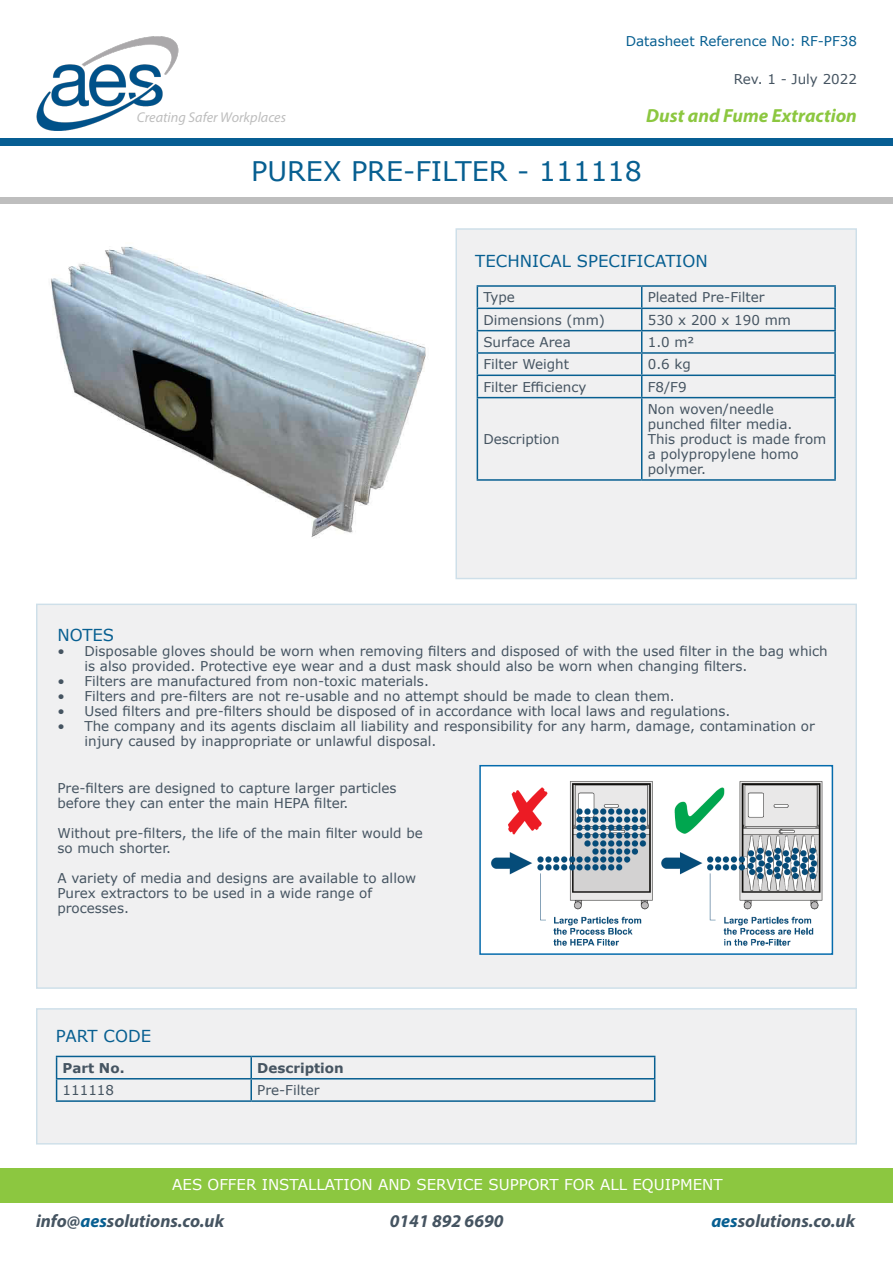
<style>
.page{position:relative;width:893px;height:1263px;background:#fff}
.page>*{position:absolute;margin:0;border:0;box-sizing:border-box;transform-origin:0 0}
.t1{font:27px "Verdana";color:#075f91}
.t2{font:italic 700 19.05px "Myriad Pro";color:#8cc740}
.t3{font:italic 700 18px "Myriad Pro";color:#455461}
.t4{font:16.5px "Verdana";color:#075f91}
.t5{font:15px "Verdana";color:#fff}
.t6{font:italic 14.25px "Myriad Pro";color:#bebebe}
.t7{font:13.5px/15px "Verdana";color:#455461}
.t8{font:13.5px "Verdana";color:#075f91}
.t9{font:700 13.5px "Verdana";color:#455461}
.s1{color:#075f91}
</style>
<div class="page">
<div style="left:455px;top:228px;width:402px;height:351px;background:#f0f0f1"></div>
<div style="left:36px;top:604px;width:821px;height:385px;background:#f0f0f1"></div>
<div style="left:36px;top:1008px;width:821px;height:136px;background:#f0f0f1"></div>
<img style="left:36px;top:36px;width:143px;height:94px">
<div style="left:0;top:138px;width:893px;height:8px;background:#075e93"></div>
<div style="left:0;top:198px;width:893px;height:6px;background:#bebebe"></div>
<div style="left:0;top:1169px;width:893px;height:34px;background:#8cc740"></div>
<hr style="left:477px;top:285px;width:165px;height:2px;background:#075f91">
<hr style="left:642px;top:285px;width:194px;height:2px;background:#075f91">
<hr style="left:834px;top:287px;width:2px;height:21px;background:#075f91">
<hr style="left:477px;top:308px;width:165px;height:1px;background:#075f91">
<hr style="left:642px;top:308px;width:194px;height:1px;background:#075f91">
<hr style="left:834px;top:309px;width:2px;height:21px;background:#075f91">
<hr style="left:477px;top:330px;width:165px;height:1px;background:#075f91">
<hr style="left:642px;top:330px;width:194px;height:1px;background:#075f91">
<hr style="left:834px;top:331px;width:2px;height:21px;background:#075f91">
<hr style="left:477px;top:352px;width:165px;height:2px;background:#075f91">
<hr style="left:642px;top:352px;width:194px;height:2px;background:#075f91">
<hr style="left:834px;top:354px;width:2px;height:21px;background:#075f91">
<hr style="left:477px;top:375px;width:165px;height:1px;background:#075f91">
<svg style="left:477px;top:287px;width:1px;height:110px"></svg>
<hr style="left:642px;top:375px;width:194px;height:1px;background:#075f91">
<svg style="left:641px;top:287px;width:1px;height:110px"></svg>
<hr style="left:834px;top:376px;width:2px;height:21px;background:#075f91">
<hr style="left:477px;top:397px;width:165px;height:1px;background:#075f91">
<hr style="left:477px;top:398px;width:1px;height:81px;background:#075f91">
<hr style="left:642px;top:397px;width:194px;height:1px;background:#075f91">
<hr style="left:641px;top:398px;width:1px;height:81px;background:#075f91">
<hr style="left:834px;top:398px;width:2px;height:81px;background:#075f91">
<hr style="left:477px;top:479px;width:165px;height:2px;background:#075f91">
<hr style="left:642px;top:479px;width:194px;height:2px;background:#075f91">
<hr style="left:56px;top:1056px;width:195px;height:1px;background:#075f91">
<hr style="left:251px;top:1056px;width:404px;height:1px;background:#075f91">
<hr style="left:250px;top:1057px;width:2px;height:21px;background:#075f91">
<hr style="left:56px;top:1078px;width:195px;height:1px;background:#075f91">
<svg style="left:56px;top:1057px;width:1px;height:43px"></svg>
<hr style="left:251px;top:1078px;width:404px;height:1px;background:#075f91">
<hr style="left:250px;top:1079px;width:2px;height:21px;background:#075f91">
<svg style="left:654px;top:1057px;width:1px;height:43px"></svg>
<hr style="left:56px;top:1100px;width:195px;height:2px;background:#075f91">
<hr style="left:251px;top:1100px;width:404px;height:2px;background:#075f91">
<img style="left:482px;top:768px;width:348px;height:184px">
<div style="left:479px;top:765px;width:354px;height:190px;border:2px solid #056bac"></div>
<img style="left:51px;top:246px;width:375px;height:292px">
<p class="t8" style="left:626px;top:32px;width:233px">Datasheet Reference No: RF-PF38</p>
<p class="t7" style="left:734px;top:72px;width:125px">Rev. 1 - July 2022</p>
<p class="t2" style="left:646px;top:103px;width:212px">Dust and Fume Extraction</p>
<p class="t1" style="left:251px;top:153px;width:392px">PUREX PRE-FILTER - 111118</p>
<p class="t6" style="left:137px;top:108px;width:151px">Creating Safer Workplaces</p>
<p class="t4" style="left:475px;top:250px;width:234px">TECHNICAL SPECIFICATION</p>
<p class="t7" style="left:483px;top:290px;width:33px">Type</p>
<p class="t7" style="left:648px;top:290px;width:118px">Pleated Pre-Filter</p>
<p class="t7" style="left:483px;top:312px;width:123px">Dimensions (mm)</p>
<p class="t7" style="left:648px;top:312px;width:145px">530 x 200 x 190 mm</p>
<p class="t7" style="left:483px;top:334px;width:89px">Surface Area</p>
<p class="t7" style="left:648px;top:334px;width:47px">1.0 m2</p>
<p class="t7" style="left:483px;top:357px;width:87px">Filter Weight</p>
<p class="t7" style="left:648px;top:357px;width:45px">0.6 kg</p>
<p class="t7" style="left:483px;top:379px;width:105px">Filter Efficiency</p>
<p class="t7" style="left:648px;top:379px;width:40px">F8/F9</p>
<p class="t7" style="left:483px;top:431px;width:78px">Description</p>
<p class="t7" style="left:648px;top:401px;width:180px">Non woven/needle punched filter media.<br>This product is made from a polypropylene homo polymer.</p>
<p class="t4" style="left:57px;top:624px;width:58px">NOTES</p>
<p class="t7" style="left:84px;top:644px;width:745px;text-indent:-27px">• Disposable gloves should be worn when removing filters and disposed of with the used filter in the bag which is also provided. Protective eye wear and a dust mask should also be worn when changing filters.</p>
<p class="t7" style="left:57px;top:674px;width:373px">• Filters are manufactured from non-toxic materials.</p>
<p class="t7" style="left:57px;top:689px;width:619px">• Filters and pre-filters are not re-usable and no attempt should be made to clean them.</p>
<p class="t7" style="left:57px;top:704px;width:674px">• Used filters and pre-filters should be disposed of in accordance with local laws and regulations.</p>
<p class="t7" style="left:84px;top:719px;width:732px;text-indent:-27px">• The company and its agents disclaim all liability and responsibility for any harm, damage, contamination or injury caused by inappropriate or unlawful disposal.</p>
<p class="t7" style="left:57px;top:780px;width:341px">Pre-filters are designed to capture larger particles</p>
<p class="t7" style="left:57px;top:795px;width:293px">before they can enter the main HEPA filter.</p>
<p class="t7" style="left:57px;top:825px;width:367px">Without pre-filters, the life of the main filter would be so much shorter.</p>
<p class="t7" style="left:57px;top:870px;width:360px">A variety of media and designs are available to allow<br>Purex extractors to be used in a wide range of</p>
<p class="t7" style="left:57px;top:900px;width:73px">processes.</p>
<p class="t4" style="left:56px;top:1024px;width:97px">PART CODE</p>
<p class="t9" style="left:63px;top:1058px;width:63px">Part No.</p>
<p class="t9" style="left:257px;top:1058px;width:88px">Description</p>
<p class="t7" style="left:63px;top:1082px;width:53px">111118</p>
<p class="t7" style="left:257px;top:1082px;width:64px">Pre-Filter</p>
<p class="t5" style="left:172px;top:1174px;width:552px">AES OFFER INSTALLATION AND SERVICE SUPPORT FOR ALL EQUIPMENT</p>
<p class="t3" style="left:36px;top:1209px;width:190px">info@<span class="s1">aes</span>solutions.co.uk</p>
<p class="t3" style="left:390px;top:1209px;width:115px">0141 892 6690</p>
<p class="t3" style="left:711px;top:1209px;width:145px"><span class="s1">aes</span>solutions.co.uk</p>
</div>
